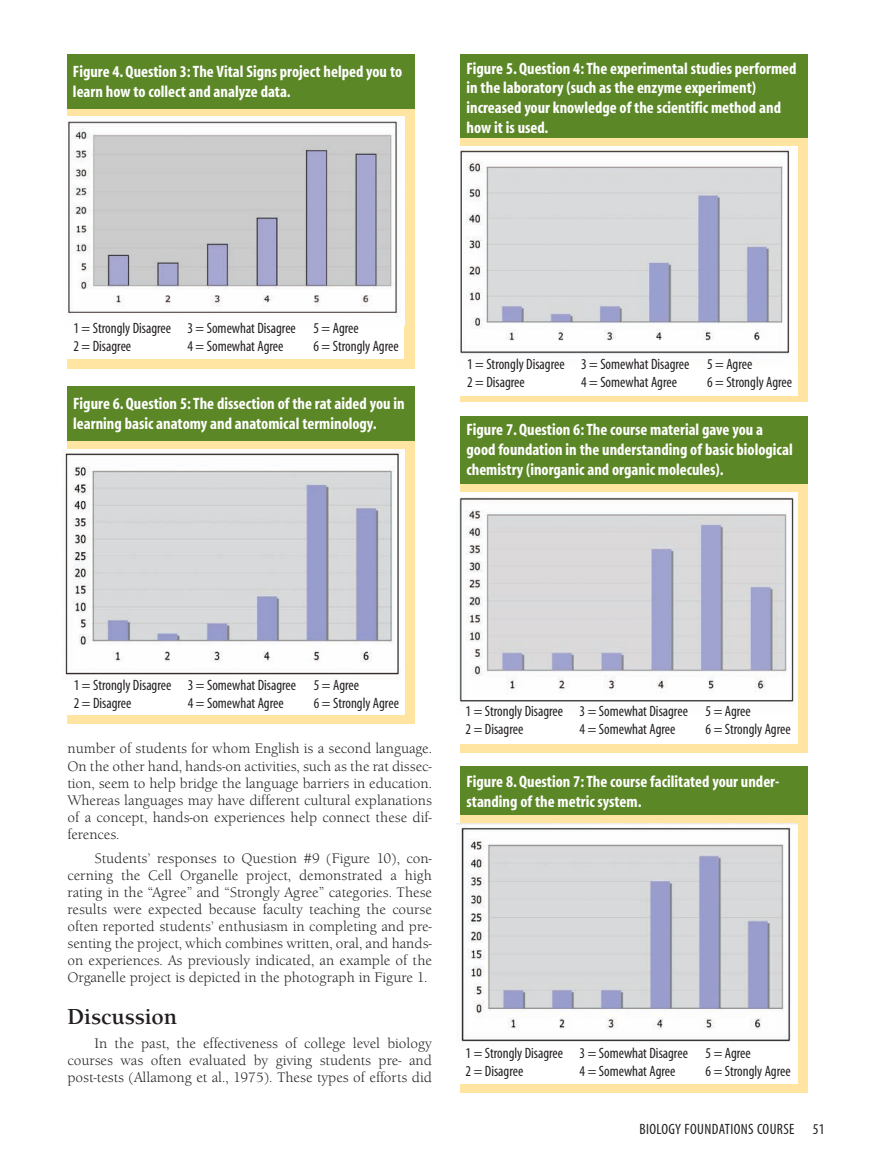
<style>
.page{position:relative;width:891px;height:1175px;background:#fff}
.page>*{position:absolute;margin:0;border:0;box-sizing:border-box;transform-origin:0 0}
.t1{font:700 22.5px "Berkeley Old ITC";color:#231f20}
.t2{font:700 condensed 16.5px/19.8px "Myriad";color:#fff}
.t3{font:condensed 15px/18px "Myriad";color:#231f20}
.t4{font:condensed 15px "Myriad";letter-spacing:.025em;color:#231f20}
.t5{font:14.25px/17.1px "Berkeley Old ITC";color:#231f20;text-align:justify}
</style>
<div class="page">
<div style="left:67px;top:54px;width:347px;height:315px;background:#ffe5a1"></div>
<div style="left:67px;top:54px;width:347px;height:54px;background:#5c8727"></div>
<div style="left:63px;top:116px;width:341px;height:243px;background:#fff"></div>
<img style="left:67px;top:121px;width:334px;height:196px">
<div style="left:461px;top:84px;width:347px;height:318px;background:#ffe5a1"></div>
<div style="left:461px;top:54px;width:347px;height:84px;background:#5c8727"></div>
<div style="left:456px;top:146px;width:342px;height:249px;background:#fff"></div>
<img style="left:460px;top:150px;width:330px;height:205px">
<div style="left:68px;top:387px;width:347px;height:336px;background:#ffe5a1"></div>
<div style="left:68px;top:387px;width:347px;height:54px;background:#5c8727"></div>
<div style="left:63px;top:449px;width:341px;height:265px;background:#fff"></div>
<img style="left:64px;top:450px;width:337px;height:225px">
<div style="left:461px;top:430px;width:347px;height:323px;background:#ffe5a1"></div>
<div style="left:461px;top:417px;width:347px;height:67px;background:#5c8727"></div>
<div style="left:456px;top:492px;width:342px;height:251px;background:#fff"></div>
<img style="left:459px;top:497px;width:335px;height:208px">
<div style="left:461px;top:768px;width:347px;height:324px;background:#ffe5a1"></div>
<div style="left:461px;top:766px;width:347px;height:49px;background:#5c8727"></div>
<div style="left:456px;top:823px;width:342px;height:260px;background:#fff"></div>
<img style="left:456px;top:823px;width:342px;height:219px">
<p class="t2" style="left:73px;top:62px;width:331px">Figure 4. Question 3: The Vital Signs project helped you to learn how to collect and analyze data.</p>
<p class="t2" style="left:467px;top:59px;width:332px">Figure 5. Question 4: The experimental studies performed in the laboratory (such as the enzyme experiment) increased your knowledge of the scientific method and how it is used.</p>
<p class="t3" style="left:74px;top:320px;width:287px">1 = Strongly Disagree 3 = Somewhat Disagree 5 = Agree<br>2 = Disagree</p>
<p class="t3" style="left:188px;top:338px;width:97px">4 = Somewhat Agree</p>
<p class="t3" style="left:314px;top:338px;width:87px">6 = Strongly Agree</p>
<p class="t2" style="left:73px;top:395px;width:333px">Figure 6. Question 5: The dissection of the rat aided you in learning basic anatomy and anatomical terminology.</p>
<p class="t3" style="left:467px;top:355px;width:287px">1 = Strongly Disagree 3 = Somewhat Disagree 5 = Agree<br>2 = Disagree</p>
<p class="t3" style="left:581px;top:373px;width:97px">4 = Somewhat Agree</p>
<p class="t3" style="left:707px;top:373px;width:87px">6 = Strongly Agree</p>
<p class="t2" style="left:467px;top:420px;width:328px">Figure 7. Question 6: The course material gave you a good foundation in the understanding of basic biological chemistry (inorganic and organic molecules).</p>
<p class="t3" style="left:74px;top:676px;width:287px">1 = Strongly Disagree 3 = Somewhat Disagree 5 = Agree<br>2 = Disagree</p>
<p class="t3" style="left:188px;top:694px;width:97px">4 = Somewhat Agree</p>
<p class="t3" style="left:314px;top:694px;width:87px">6 = Strongly Agree</p>
<p class="t5" style="left:67px;top:740px;width:366px">number of students for whom English is a second language.<br>On the other hand, hands-on activities, such as the rat dissec&shy;tion, seem to help bridge the language barriers in education.<br>Whereas languages may have different cultural explanations of a concept, hands-on experiences help connect these dif&shy;ferences.</p>
<p class="t5" style="left:67px;top:849px;width:366px;text-indent:27px">Students’ responses to Question #9 (Figure 10), con&shy;cerning the Cell Organelle project, demonstrated a high rating in the “Agree” and “Strongly Agree” categories. These results were expected because faculty teaching the course often reported students’ enthusiasm in completing and pre&shy;senting the project, which combines written, oral, and hands&shy;on experiences. As previously indicated, an example of the Organelle project is depicted in the photograph in Figure 1.</p>
<h1 class="t1" style="left:68px;top:1003px;width:111px">Discussion</h1>
<p class="t5" style="left:67px;top:1035px;width:366px;text-indent:27px">In the past, the effectiveness of college level biology courses was often evaluated by giving students pre- and post-tests (Allamong et al., 1975). These types of efforts did</p>
<p class="t3" style="left:466px;top:703px;width:287px">1 = Strongly Disagree 3 = Somewhat Disagree 5 = Agree<br>2 = Disagree</p>
<p class="t3" style="left:580px;top:721px;width:97px">4 = Somewhat Agree</p>
<p class="t3" style="left:706px;top:721px;width:87px">6 = Strongly Agree</p>
<p class="t2" style="left:467px;top:772px;width:314px">Figure 8. Question 7: The course facilitated your under&shy;standing of the metric system.</p>
<p class="t3" style="left:466px;top:1044px;width:287px">1 = Strongly Disagree 3 = Somewhat Disagree 5 = Agree<br>2 = Disagree</p>
<p class="t3" style="left:580px;top:1062px;width:97px">4 = Somewhat Agree</p>
<p class="t3" style="left:706px;top:1062px;width:87px">6 = Strongly Agree</p>
<p class="t4" style="left:639px;top:1121px;width:187px">BIOLOGY FOUNDATIONS COURSE 51</p>
</div>
